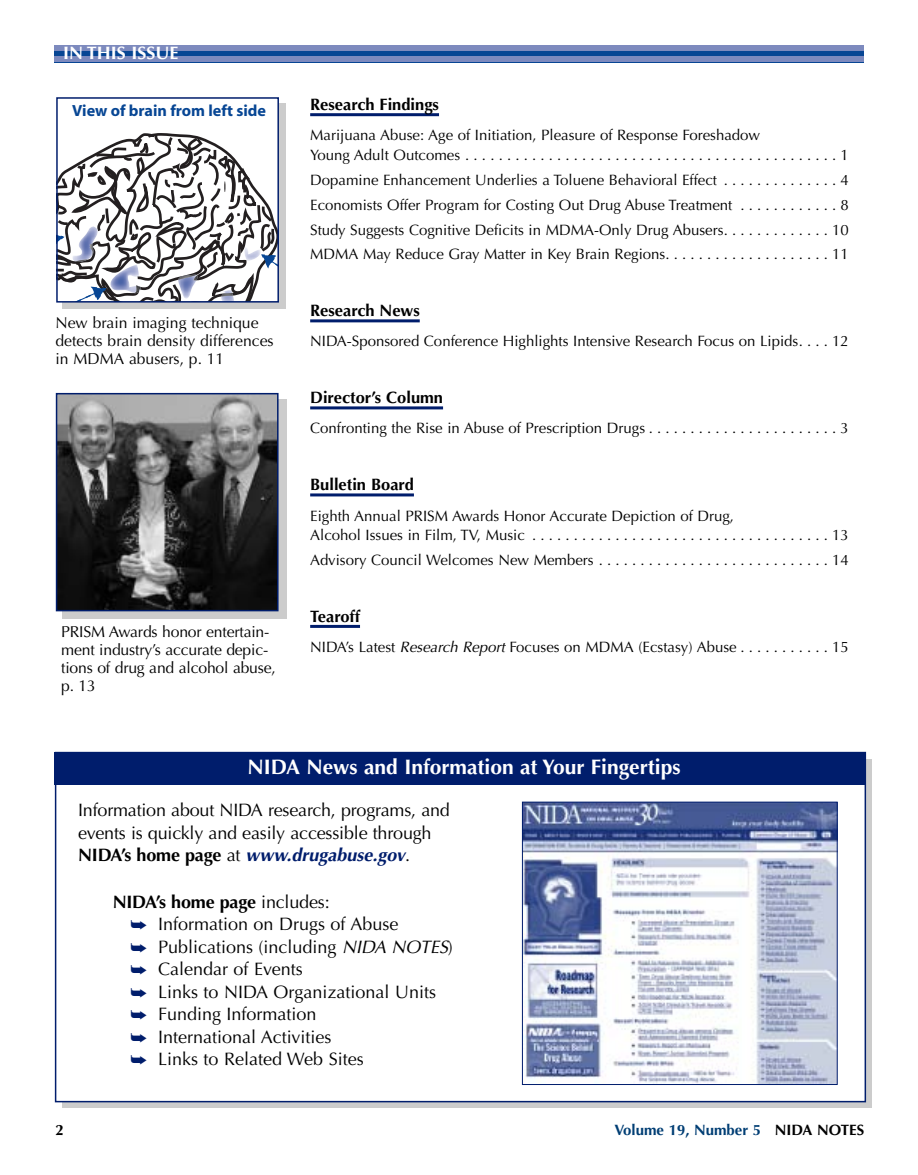
<style>
.page{position:relative;width:918px;height:1175px;background:#fff}
.page>*{position:absolute;margin:0;border:0;box-sizing:border-box;transform-origin:0 0}
.t1{font:700 21px "Optima";color:#fff}
.t2{font:18px/22.5px "Optima";color:#000}
.t3{font:700 18px "Optima";color:#fff}
.t4{font:700 16.5px "Optima";color:#000}
.t5{font:700 16.2px "Myriad";color:#074694}
.t6{font:15.75px/18px "Optima";letter-spacing:-.01em;color:#000}
.t7{font:15px/24.9px "Optima";color:#000}
.t8{font:700 15px "Optima";color:#003e74}
.t9{font:700 15px "Optima";color:#000}
.s1{font-style:italic}
.s2{font-weight:700}
.s3{font-weight:700;font-style:italic;color:#001d6c}
.s4{color:#001d6c}
.s5{color:#000}
</style>
<div class="page">
<div style="left:54px;top:45px;width:810px;height:17px;background:#074694"></div>
<div style="left:54px;top:56px;width:810px;height:6px;background:#7d8abe"></div>
<div style="left:54px;top:45px;width:810px;height:6px;background:#7d8abe"></div>
<svg style="left:62px;top:759px;width:810px;height:348px;background:#a2a8b8"></svg>
<div style="left:56px;top:752px;width:809px;height:349px;background:#fff"></div>
<div style="left:55px;top:752px;width:810px;height:32px;background:#001d6c"></div>
<div style="left:62px;top:103px;width:224px;height:206px;background:#ccc"></div>
<div style="left:57px;top:98px;width:221px;height:204px;background:#fff"></div>
<svg style="left:59px;top:133px;width:217px;height:166px"></svg>
<div style="left:56px;top:97px;width:223px;height:205px;border:2px solid #001d6c"></div>
<hr style="left:310px;top:113px;width:129px;height:3px;background:#001d6c">
<hr style="left:310px;top:319px;width:110px;height:3px;background:#001d6c">
<hr style="left:310px;top:406px;width:133px;height:3px;background:#001d6c">
<hr style="left:310px;top:493px;width:104px;height:3px;background:#001d6c">
<hr style="left:310px;top:625px;width:50px;height:3px;background:#001d6c">
<div style="left:63px;top:400px;width:224px;height:219px;background:#ccc"></div>
<img style="left:59px;top:396px;width:217px;height:212px">
<div style="left:56px;top:393px;width:223px;height:218px;border:2px solid #001d6c"></div>
<img style="left:524px;top:804px;width:311px;height:278px">
<div style="left:522px;top:802px;width:315px;height:282px;border:1px solid #001d6c"></div>
<p class="t3" style="left:63px;top:46px;width:117px">IN THIS ISSUE</p>
<p class="t5" style="left:72px;top:105px;width:196px">View of brain from left side</p>
<p class="t6" style="left:56px;top:316px;width:220px">New brain imaging technique detects brain density differences in MDMA abusers, p. 11</p>
<p class="t6" style="left:61px;top:624px;width:216px">PRISM Awards honor entertain&shy;ment industry’s accurate depic&shy;tions of drug and alcohol abuse, p. 13</p>
<p class="t4" style="left:310px;top:98px;width:130px">Research Findings</p>
<p class="t7" style="left:310px;top:127px;width:540px;line-height:19.5px">Marijuana Abuse: Age of Initiation, Pleasure of Response Foreshadow<br>Young Adult Outcomes . . . . . . . . . . . . . . . . . . . . . . . . . . . . . . . . . . . . . . . . . . . . . 1</p>
<p class="t7" style="left:310px;top:169px;width:540px;text-align:justify">Dopamine Enhancement Underlies a Toluene Behavioral Effect . . . . . . . . . . . . . . 4<br>Economists Offer Program for Costing Out Drug Abuse Treatment . . . . . . . . . . . . 8<br>Study Suggests Cognitive Deficits in MDMA-Only Drug Abusers. . . . . . . . . . . . . 10<br>MDMA May Reduce Gray Matter in Key Brain Regions. . . . . . . . . . . . . . . . . . . . 11</p>
<p class="t4" style="left:310px;top:304px;width:111px">Research News</p>
<p class="t7" style="left:310px;top:330px;width:540px">NIDA-Sponsored Conference Highlights Intensive Research Focus on Lipids. . . . 12</p>
<p class="t4" style="left:310px;top:391px;width:134px">Director’s Column</p>
<p class="t7" style="left:310px;top:417px;width:540px">Confronting the Rise in Abuse of Prescription Drugs . . . . . . . . . . . . . . . . . . . . . . . 3</p>
<p class="t4" style="left:310px;top:478px;width:105px">Bulletin Board</p>
<p class="t7" style="left:310px;top:507px;width:540px;line-height:19.5px">Eighth Annual PRISM Awards Honor Accurate Depiction of Drug,<br>Alcohol Issues in Film, TV, Music . . . . . . . . . . . . . . . . . . . . . . . . . . . . . . . . . . . . 13</p>
<p class="t7" style="left:310px;top:549px;width:540px">Advisory Council Welcomes New Members . . . . . . . . . . . . . . . . . . . . . . . . . . . . 14</p>
<p class="t4" style="left:310px;top:609px;width:51px">Tearoff</p>
<p class="t7" style="left:310px;top:636px;width:540px">NIDA’s Latest <span class="s1">Research Report</span> Focuses on MDMA (Ecstasy) Abuse . . . . . . . . . . . 15</p>
<h1 class="t1" style="left:248px;top:758px;width:435px">NIDA News and Information at Your Fingertips</h1>
<p class="t2" style="left:78px;top:800px;width:373px">Information about NIDA research, programs, and events is quickly and easily accessible through<br><span class="s2">NIDA’s home page</span> at <span class="s3">www.drugabuse.gov</span>.</p>
<p class="t2" style="left:131px;top:892px;width:324px;text-indent:-18px"><span class="s2">NIDA’s home page</span> includes:<br><span class="s4">➥</span> Information on Drugs of Abuse<br><span class="s4">➥</span> Publications (including <span class="s1">NIDA NOTES</span>) <span class="s4">➥</span> Calendar of Events<br><span class="s4">➥</span> Links to NIDA Organizational Units <span class="s4">➥</span> Funding Information<br><span class="s4">➥</span> International Activities<br><span class="s4">➥</span> Links to Related Web Sites</p>
<p class="t9" style="left:56px;top:1124px;width:10px">2</p>
<p class="t8" style="left:614px;top:1124px;width:251px">Volume 19, Number 5 <span class="s5">NIDA NOTES</span></p>
</div>
